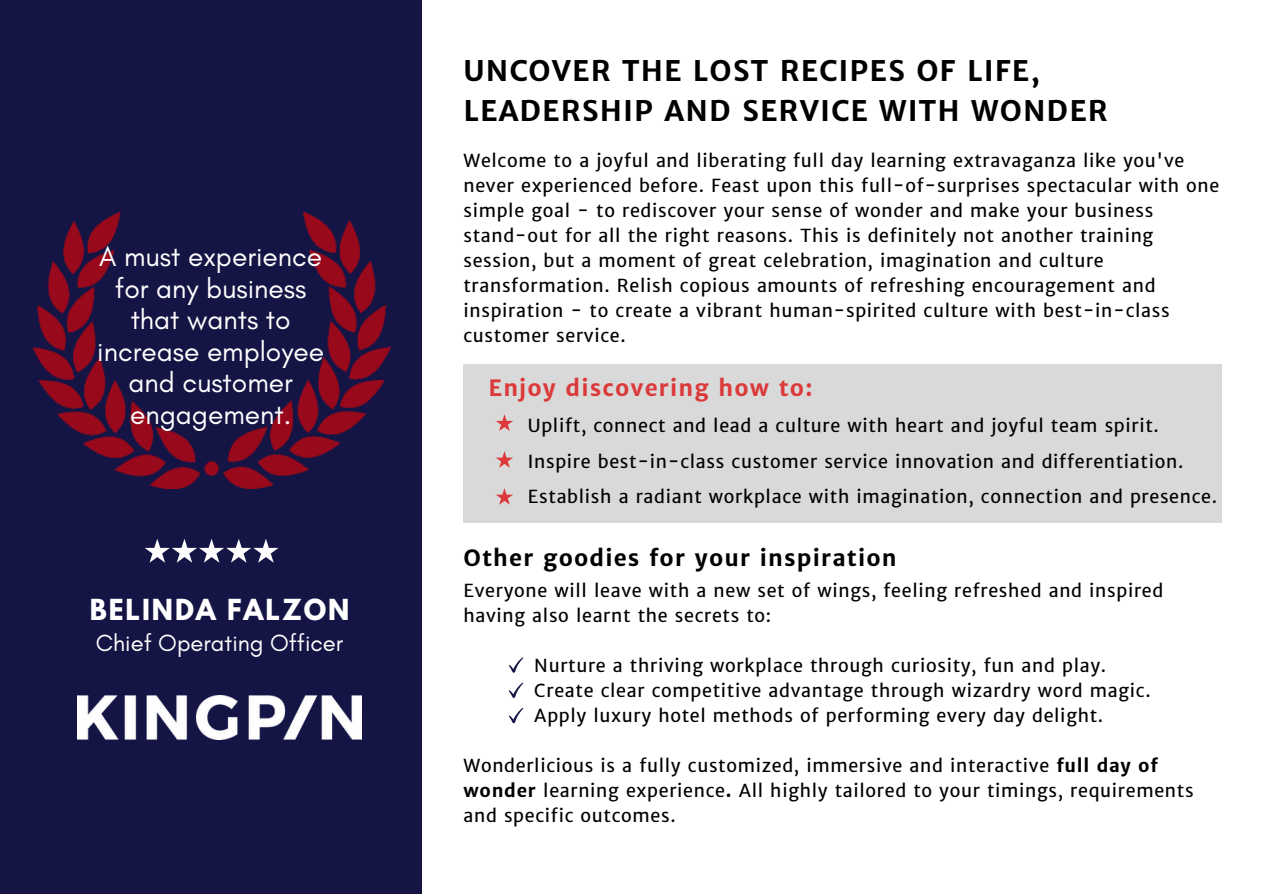
<style>
.page{position:relative;width:1263px;height:894px;background:#fff}
.page>*{position:absolute;margin:0;border:0;box-sizing:border-box;transform-origin:0 0}
.t1{font:700 28.5px/39.8px "Merriweather Sans";letter-spacing:.04em;color:#000}
.t2{font:28.05px/31.5px "Glacial Indifference";color:#fff;text-align:center}
.t3{font:700 25.65px "League Spartan";letter-spacing:.075em;color:#fff}
.t4{font:23.85px "Glacial Indifference";color:#fff}
.t5{font:700 22.5px "Merriweather Sans";letter-spacing:.05em;color:#000}
.t6{font:700 22.5px "Merriweather Sans";letter-spacing:.05em;color:#dc3a3a}
.t7{font:18px/25px "Merriweather Sans";letter-spacing:.04em;color:#000}
.s1{font-weight:700}
</style>
<div class="page">
<div style="left:0;top:0;width:421px;height:893px;background:#141445"></div>
<svg style="left:145px;top:539px;width:133px;height:23px"></svg>
<div style="left:463px;top:364px;width:758px;height:159px;background:#d9d9d9"></div>
<svg style="left:496px;top:414px;width:17px;height:17px"></svg>
<svg style="left:496px;top:451px;width:17px;height:16px"></svg>
<svg style="left:496px;top:488px;width:17px;height:16px"></svg>
<svg style="left:509px;top:657px;width:14px;height:15px"></svg>
<svg style="left:509px;top:682px;width:14px;height:15px"></svg>
<svg style="left:509px;top:708px;width:14px;height:15px"></svg>
<img style="left:78px;top:695px;width:283px;height:44px">
<img style="left:33px;top:212px;width:358px;height:276px">
<h2 class="t2" style="left:97px;top:240px;width:228px">A must experience for any business that wants to increase employee and customer engagement.</h2>
<p class="t3" style="left:90px;top:596px;width:261px">BELINDA FALZON</p>
<h1 class="t4" style="left:96px;top:627px;width:249px">Chief Operating Officer</h1>
<h1 class="t1" style="left:463px;top:51px;width:646px">UNCOVER THE LOST RECIPES OF LIFE,<br>LEADERSHIP AND SERVICE WITH WONDER</h1>
<p class="t7" style="left:463px;top:147px;width:757px">Welcome to a joyful and liberating full day learning extravaganza like you've never experienced before. Feast upon this full-of-surprises spectacular with one simple goal - to rediscover your sense of wonder and make your business stand-out for all the right reasons. This is definitely not another training session, but a moment of great celebration, imagination and culture transformation. Relish copious amounts of refreshing encouragement and inspiration - to create a vibrant human-spirited culture with best-in-class customer service.</p>
<p class="t6" style="left:488px;top:374px;width:325px">Enjoy discovering how to:</p>
<p class="t7" style="left:528px;top:407px;width:691px;line-height:35.5px">Uplift, connect and lead a culture with heart and joyful team spirit.<br>Inspire best-in-class customer service innovation and differentiation.<br>Establish a radiant workplace with imagination, connection and presence.</p>
<p class="t5" style="left:463px;top:544px;width:435px">Other goodies for your inspiration</p>
<p class="t7" style="left:463px;top:577px;width:701px">Everyone will leave with a new set of wings, feeling refreshed and inspired having also learnt the secrets to:</p>
<p class="t7" style="left:534px;top:652px;width:618px">Nurture a thriving workplace through curiosity, fun and play.<br>Create clear competitive advantage through wizardry word magic.<br>Apply luxury hotel methods of performing every day delight.</p>
<p class="t7" style="left:463px;top:752px;width:732px">Wonderlicious is a fully customized, immersive and interactive <span class="s1">full day of wonder</span> learning experience<span class="s1">.</span> All highly tailored to your timings, requirements and specific outcomes.</p>
</div>
